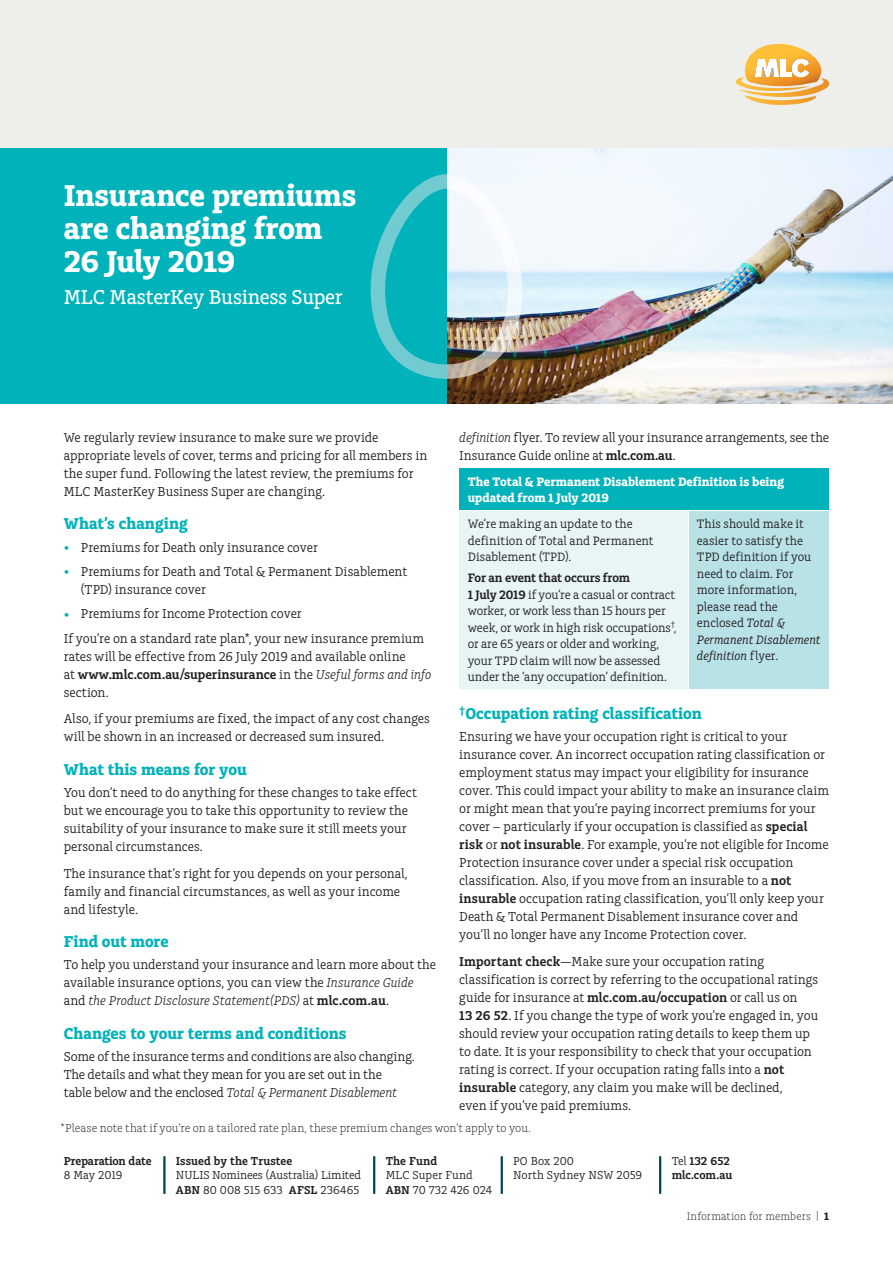
<style>
.page{position:relative;width:893px;height:1263px;background:#fff}
.page>*{position:absolute;margin:0;border:0;box-sizing:border-box;transform-origin:0 0}
.t1{font:700 31.5px/33px "Charlie Std";letter-spacing:-.005em;color:#fff}
.t2{font:500 21px "Charlie Std";letter-spacing:-.01em;color:#fff}
.t3{font:700 16.5px "Charlie Std";letter-spacing:.005em;color:#00b2b9}
.t4{font:13.5px/18px "Charlie Std";color:#231f20}
.t5{font:13.5px "Charlie Std Regular Italic Min";letter-spacing:-.005em;color:#231f20}
.t6{font:12.75px/16.5px "Charlie Std";letter-spacing:-.005em;color:#231f20}
.t7{font:700 12.75px/15.8px "Charlie Std";color:#fff}
.t8{font:12px/14.2px "Charlie Std";letter-spacing:-.005em;color:#231f20}
.t9{font:300 12px "Charlie Std";color:#231f20}
.t10{font:600 12px/14.2px "Charlie Std";color:#231f20}
.t11{font:300 11.25px "Charlie Std";letter-spacing:.01em;color:#231f20}
.s1{font-size:18px;color:#00b2b9}
.s2{font-weight:600}
.s3{font-family:"Charlie Std Regular Italic Min"}
.s4{font-family:"Charlie Std"}
.s5{font-family:"Charlie Std";font-weight:600}
.s6{font-style:italic}
.s7{font-weight:400}
.s8{font-weight:700}
</style>
<div class="page">
<div style="left:0;top:0;width:893px;height:255px;background:#eeeeeb"></div>
<svg style="left:736px;top:44px;width:93px;height:61px"></svg>
<img style="left:446px;top:149px;width:447px;height:255px">
<div style="left:0;top:149px;width:446px;height:255px;background:#00b2b9"></div>
<svg style="left:371px;top:174px;width:151px;height:205px"></svg>
<hr style="left:163px;top:1156px;width:3px;height:38px;background:#004650">
<hr style="left:373px;top:1156px;width:2px;height:38px;background:#004650">
<hr style="left:501px;top:1156px;width:2px;height:38px;background:#004650">
<hr style="left:659px;top:1156px;width:2px;height:38px;background:#004650">
<div style="left:459px;top:468px;width:370px;height:42px;background:#00b2b9"></div>
<div style="left:459px;top:510px;width:229px;height:179px;background:#e7f5f6"></div>
<div style="left:688px;top:510px;width:141px;height:179px;background:#b9e2e7"></div>
<hr style="left:688px;top:510px;width:141px;height:1px;background:#fff">
<hr style="left:459px;top:510px;width:229px;height:1px;background:#fff">
<hr style="left:688px;top:511px;width:1px;height:178px;background:#fff">
<h1 class="t1" style="left:64px;top:179px;width:294px">Insurance premiums are changing from<br>26 July 2019</h1>
<h2 class="t2" style="left:64px;top:286px;width:280px">MLC MasterKey Business Super</h2>
<p class="t4" style="left:64px;top:429px;width:365px">We regularly review insurance to make sure we provide appropriate levels of cover, terms and pricing for all members in the super fund. Following the latest review, the premiums for MLC MasterKey Business Super are changing.</p>
<p class="t3" style="left:64px;top:514px;width:125px">What’s changing</p>
<p class="t4" style="left:64px;top:538px;width:256px"><span class="s1">•</span> Premiums for Death only insurance cover</p>
<p class="t4" style="left:81px;top:563px;width:328px;text-indent:-17px"><span class="s1">•</span> Premiums for Death and Total &amp; Permanent Disablement (TPD) insurance cover</p>
<p class="t4" style="left:64px;top:602px;width:362px;line-height:24.5px"><span class="s1">•</span> Premiums for Income Protection cover<br>If you’re on a standard rate plan*, your new insurance premium</p>
<p class="t4" style="left:64px;top:647px;width:369px">rates will be effective from 26 July 2019 and available online<br>at <span class="s2">www.mlc.com.au/superinsurance</span> in the <span class="s3">Useful forms and info </span>section.</p>
<p class="t4" style="left:64px;top:710px;width:368px">Also, if your premiums are fixed, the impact of any cost changes will be shown in an increased or decreased sum insured.</p>
<p class="t3" style="left:64px;top:760px;width:185px">What this means for you</p>
<p class="t4" style="left:64px;top:784px;width:355px">You don’t need to do anything for these changes to take effect but we encourage you to take this opportunity to review the suitability of your insurance to make sure it still meets your personal circumstances.</p>
<p class="t4" style="left:64px;top:864px;width:345px">The insurance that’s right for you depends on your personal, family and financial circumstances, as well as your income and lifestyle.</p>
<p class="t3" style="left:64px;top:932px;width:106px">Find out more</p>
<p class="t4" style="left:64px;top:956px;width:374px">To help you understand your insurance and learn more about the available insurance options, you can view the <span class="s3">Insurance Guide</span></p>
<p class="t5" style="left:64px;top:993px;width:327px"><span class="s4">and</span> the Product Disclosure Statement(PDS) <span class="s4">at</span> <span class="s5">mlc.com.au</span><span class="s4">.</span></p>
<p class="t3" style="left:64px;top:1024px;width:284px">Changes to your terms and conditions</p>
<p class="t4" style="left:64px;top:1048px;width:353px">Some of the insurance terms and conditions are also changing.<br>The details and what they mean for you are set out in the</p>
<p class="t5" style="left:64px;top:1085px;width:335px"><span class="s4">table below and the enclosed</span> Total &amp; Permanent Disablement</p>
<p class="t4" style="left:459px;top:429px;width:371px"><span class="s3">definition</span> flyer. To review all your insurance arrangements, see the<br>Insurance Guide online at <span class="s2">mlc.com.au</span>.</p>
<p class="t7" style="left:468px;top:474px;width:318px">The Total &amp; Permanent Disablement Definition is being updated from 1 July 2019</p>
<p class="t6" style="left:468px;top:516px;width:187px">We’re making an update to the definition of Total and Permanent<br>Disablement (TPD).</p>
<p class="t6" style="left:468px;top:570px;width:210px"><span class="s2">For an event that occurs from<br>1 July 2019</span> if you’re a casual or contract worker, or work less than 15 hours per week, or work in high risk occupations<sup>†</sup>, or are 65 years or older and working, your TPD claim will now be assessed under the ‘any occupation’ definition.</p>
<p class="t6" style="left:697px;top:516px;width:125px">This should make it easier to satisfy the<br>TPD definition if you need to claim. For more information, please read the enclosed <span class="s6">Total &amp;<br>Permanent Disablement definition</span> flyer.</p>
<p class="t3" style="left:459px;top:704px;width:244px"><sup>†</sup>Occupation rating classification</p>
<p class="t4" style="left:459px;top:728px;width:371px">Ensuring we have your occupation right is critical to your insurance cover. An incorrect occupation rating classification or employment status may impact your eligibility for insurance cover. This could impact your ability to make an insurance claim or might mean that you’re paying incorrect premiums for your cover – particularly if your occupation is classified as <span class="s2">special risk</span> or <span class="s2">not insurable</span>. For example, you’re not eligible for Income Protection insurance cover under a special risk occupation classification. Also, if you move from an insurable to a <span class="s2">not insurable</span> occupation rating classification, you’ll only keep your Death &amp; Total Permanent Disablement insurance cover and you’ll no longer have any Income Protection cover.</p>
<p class="t4" style="left:459px;top:952px;width:360px"><span class="s2">Important check</span>—Make sure your occupation rating classification is correct by referring to the occupational ratings guide for insurance at <span class="s2">mlc.com.au/occupation</span> or call us on<br><span class="s2">13 26 52</span>. If you change the type of work you’re engaged in, you should review your occupation rating details to keep them up to date. It is your responsibility to check that your occupation rating is correct. If your occupation rating falls into a <span class="s2">not insurable</span> category, any claim you make will be declined,<br>even if you’ve paid premiums.</p>
<p class="t9" style="left:61px;top:1121px;width:472px">*Please note that if you’re on a tailored rate plan, these premium changes won’t apply to you.</p>
<p class="t10" style="left:64px;top:1154px;width:89px">Preparation date</p>
<p class="t8" style="left:64px;top:1168px;width:60px">8 May 2019</p>
<p class="t10" style="left:176px;top:1154px;width:118px">Issued by the Trustee</p>
<p class="t8" style="left:176px;top:1168px;width:187px">NULIS Nominees (Australia) Limited<br><span class="s2">ABN</span> 80 008 515 633 <span class="s2">AFSL</span> 236465</p>
<p class="t10" style="left:386px;top:1154px;width:53px">The Fund</p>
<p class="t8" style="left:386px;top:1168px;width:108px">MLC Super Fund<br><span class="s2">ABN</span> 70 732 426 024</p>
<p class="t8" style="left:513px;top:1154px;width:130px">PO Box 200<br>North Sydney NSW 2059</p>
<p class="t10" style="left:672px;top:1154px;width:62px"><span class="s7">Tel</span> 132 652 mlc.com.au</p>
<p class="t11" style="left:687px;top:1210px;width:144px">Information for members | <span class="s8">1</span></p>
</div>
